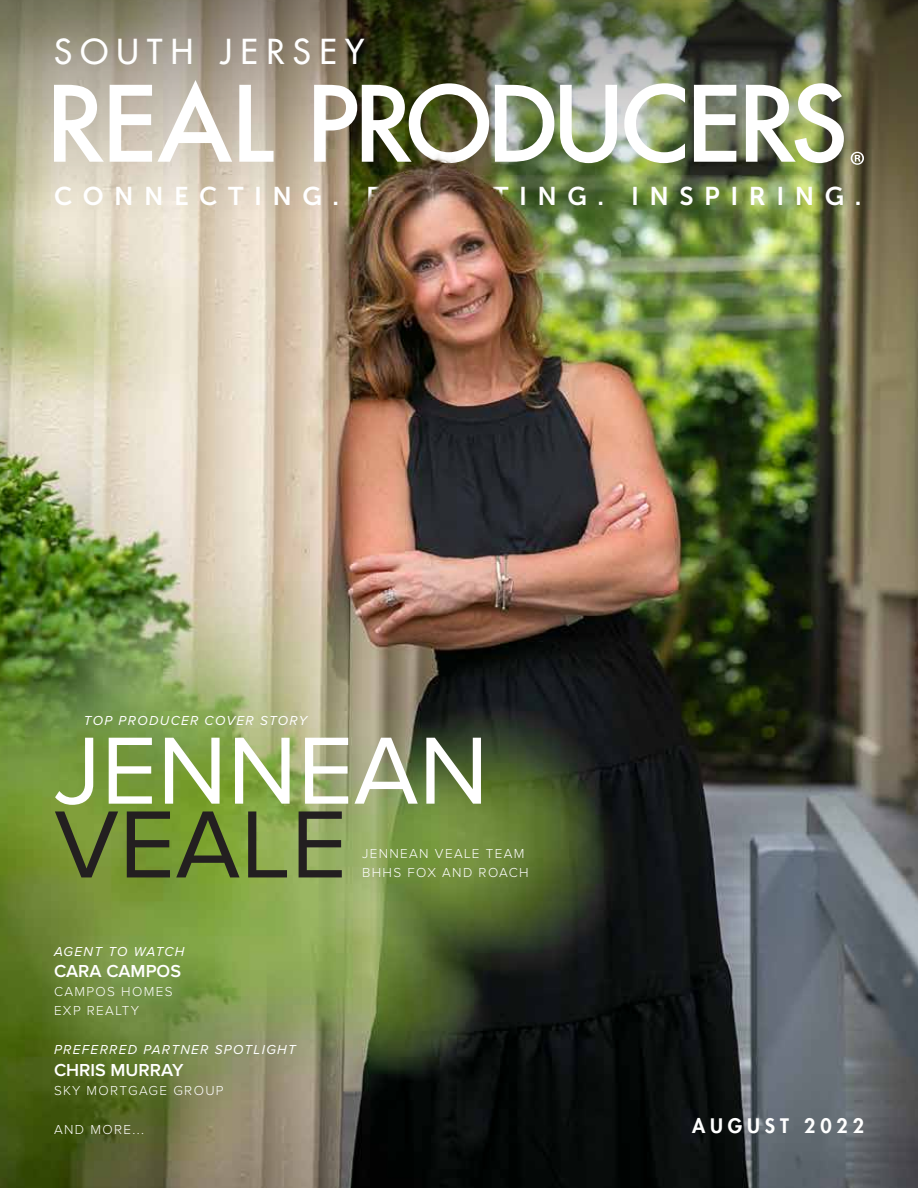
<style>
.page{position:relative;width:918px;height:1188px;background:#fff}
.page>*{position:absolute;margin:0;border:0;box-sizing:border-box;transform-origin:0 0}
.t1{font:98.85px "Proxima Nova";color:#fff}
.t2{font:98.85px "Proxima Nova";color:#231f20}
.t3{font:500 33.45px "Futura Std";letter-spacing:.25em;color:#fff}
.t4{font:25.65px "Museo Sans 700";letter-spacing:.41em;color:#fff}
.t5{font:800 19.5px "Futura Std";letter-spacing:.25em;color:#fff}
.t6{font:600 18px "Proxima Nova";color:#fff}
.t7{font:300 13.5px/19.5px "Proxima Nova";letter-spacing:.1em;color:#fff}
.t8{font:italic 13.5px "Proxima Nova";letter-spacing:.1em;color:#fff}
</style>
<div class="page">
<img style="left:0;top:261px;width:918px;height:927px">
<img style="left:0;top:0;width:918px;height:261px">
<svg style="left:54px;top:85px;width:50px;height:77px"></svg>
<svg style="left:110px;top:80px;width:63px;height:82px"></svg>
<svg style="left:730px;top:85px;width:6px;height:77px"></svg>
<img style="left:746px;top:83px;width:98px;height:80px">
<svg style="left:851px;top:152px;width:13px;height:13px"></svg>
<img style="left:173px;top:0;width:557px;height:335px">
<h2 class="t3" style="left:54px;top:30px;width:312px">SOUTH JERSEY</h2>
<h3 class="t4" style="left:54px;top:182px;width:809px">CONNECTING. ELEVATING. INSPIRING.</h3>
<p class="t8" style="left:84px;top:713px;width:225px">TOP PRODUCER COVER STORY</p>
<h1 class="t1" style="left:54px;top:714px;width:436px">JENNEAN</h1>
<h1 class="t2" style="left:54px;top:788px;width:295px">VEALE</h1>
<p class="t7" style="left:362px;top:844px;width:168px">JENNEAN VEALE TEAM<br>BHHS FOX AND ROACH</p>
<p class="t8" style="left:54px;top:944px;width:132px">AGENT TO WATCH</p>
<h3 class="t6" style="left:54px;top:960px;width:129px">CARA CAMPOS</h3>
<p class="t7" style="left:54px;top:982px;width:120px">CAMPOS HOMES<br>EXP REALTY</p>
<p class="t8" style="left:54px;top:1043px;width:243px">PREFERRED PARTNER SPOTLIGHT</p>
<h3 class="t6" style="left:54px;top:1059px;width:131px">CHRIS MURRAY</h3>
<p class="t7" style="left:54px;top:1081px;width:171px">SKY MORTGAGE GROUP</p>
<p class="t7" style="left:54px;top:1120px;width:91px">AND MORE...</p>
<h3 class="t5" style="left:692px;top:1114px;width:173px">AUGUST 2022</h3>
</div>
